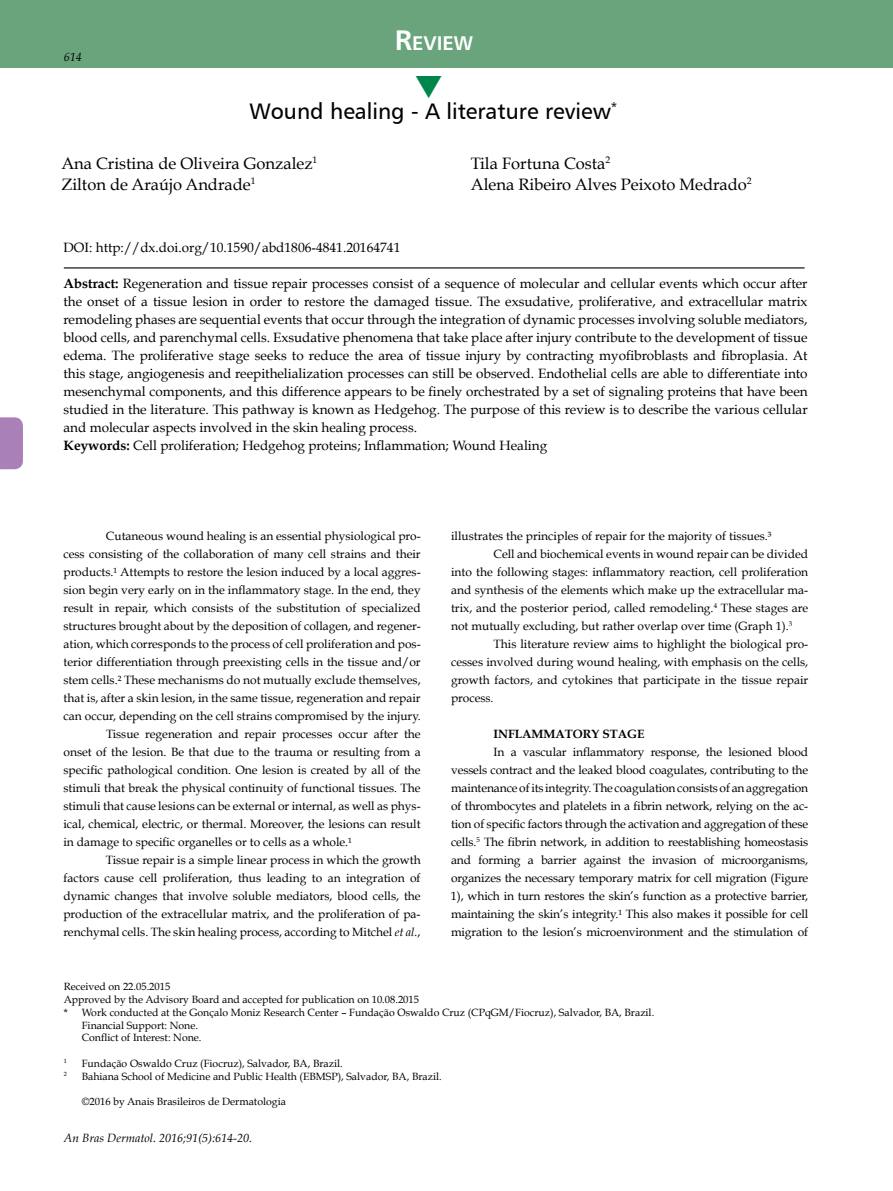
<style>
.page{position:relative;width:893px;height:1191px;background:#fff}
.page>*{position:absolute;margin:0;border:0;box-sizing:border-box;transform-origin:0 0}
.t1{font:22.5px "Humanist 777 BT Roman B";color:#000}
.t2{font:19.95px "Humanist 777 BT Bold B";color:#fff}
.t3{font:16.5px "Book Antiqua";color:#000}
.t4{font:13.5px/18px "Book Antiqua";color:#000}
.t5{font:12px/18px "Book Antiqua";color:#000;text-align:justify}
.t6{font:italic 12px "Book Antiqua";color:#000}
.t7{font:700 12px "Book Antiqua";color:#000}
.t8{font:10.5px "Book Antiqua";color:#000}
.t9{font:6.15px "Book Antiqua";color:#000}
.s1{font-size:28.5px}
.s2{font-weight:700}
.s3{font-style:italic}
</style>
<div class="page">
<svg style="left:0;top:417px;width:23px;height:52px"></svg>
<div style="left:0;top:0;width:893px;height:67px;background:#6aa47d"></div>
<hr style="left:64px;top:267px;width:741px;height:1px;background:#000">
<p class="t6" style="left:64px;top:50px;width:19px">614</p>
<h2 class="t2" style="left:395px;top:30px;width:80px"><span class="s1">R</span>EVIEW</h2>
<h1 class="t1" style="left:249px;top:97px;width:370px">Wound healing - A literature review<sup>*</sup></h1>
<h3 class="t3" style="left:61px;top:153px;width:258px">Ana Cristina de Oliveira Gonzalez<sup>1</sup></h3>
<h3 class="t3" style="left:471px;top:153px;width:141px">Tila Fortuna Costa<sup>2</sup></h3>
<h3 class="t3" style="left:61px;top:174px;width:196px">Zilton de Araújo Andrade<sup>1</sup></h3>
<h3 class="t3" style="left:471px;top:174px;width:282px">Alena Ribeiro Alves Peixoto Medrado<sup>2</sup></h3>
<p class="t4" style="left:63px;top:238px;width:338px">DOI: http://dx.doi.org/10.1590/abd1806-4841.20164741</p>
<p class="t4" style="left:63px;top:274px;width:746px"><span class="s2">Abstract:</span> Regeneration and tissue repair processes consist of a sequence of molecular and cellular events which occur after the onset of a tissue lesion in order to restore the damaged tissue. The exsudative, proliferative, and extracellular matrix remodeling phases are sequential events that occur through the integration of dynamic processes involving soluble mediators, blood cells, and parenchymal cells. Exsudative phenomena that take place after injury contribute to the development of tissue edema. The proliferative stage seeks to reduce the area of tissue injury by contracting myofibroblasts and fibroplasia. At this stage, angiogenesis and reepithelialization processes can still be observed. Endothelial cells are able to differentiate into mesenchymal components, and this difference appears to be finely orchestrated by a set of signaling proteins that have been studied in the literature. This pathway is known as Hedgehog. The purpose of this review is to describe the various cellular and molecular aspects involved in the skin healing process.<br><span class="s2">Keywords:</span> Cell proliferation; Hedgehog proteins; Inflammation; Wound Healing</p>
<p class="t5" style="left:106px;top:527px;width:316px">Cutaneous wound healing is an essential physiological pro-</p>
<p class="t5" style="left:63px;top:545px;width:359px">cess consisting of the collaboration of many cell strains and their</p>
<p class="t5" style="left:63px;top:563px;width:359px">products.¹ Attempts to restore the lesion induced by a local aggres-</p>
<p class="t5" style="left:63px;top:581px;width:359px">sion begin very early on in the inflammatory stage. In the end, they</p>
<p class="t5" style="left:63px;top:599px;width:359px">result in repair, which consists of the substitution of specialized</p>
<p class="t5" style="left:63px;top:617px;width:359px">structures brought about by the deposition of collagen, and regener-</p>
<p class="t5" style="left:64px;top:635px;width:359px">ation, which corresponds to the process of cell proliferation and pos-</p>
<p class="t5" style="left:64px;top:653px;width:359px">terior differentiation through preexisting cells in the tissue and/or</p>
<p class="t5" style="left:64px;top:671px;width:359px">stem cells.² These mechanisms do not mutually exclude themselves,</p>
<p class="t5" style="left:64px;top:689px;width:359px">that is, after a skin lesion, in the same tissue, regeneration and repair</p>
<p class="t5" style="left:63px;top:707px;width:359px">can occur, depending on the cell strains compromised by the injury.</p>
<p class="t5" style="left:106px;top:725px;width:316px">Tissue regeneration and repair processes occur after the</p>
<p class="t5" style="left:63px;top:743px;width:359px">onset of the lesion. Be that due to the trauma or resulting from a</p>
<p class="t5" style="left:63px;top:761px;width:359px">specific pathological condition. One lesion is created by all of the</p>
<p class="t5" style="left:63px;top:779px;width:359px">stimuli that break the physical continuity of functional tissues. The</p>
<p class="t5" style="left:63px;top:797px;width:359px">stimuli that cause lesions can be external or internal, as well as phys-</p>
<p class="t5" style="left:63px;top:815px;width:359px">ical, chemical, electric, or thermal. Moreover, the lesions can result</p>
<p class="t5" style="left:63px;top:833px;width:290px">in damage to specific organelles or to cells as a whole.¹</p>
<p class="t5" style="left:106px;top:851px;width:316px">Tissue repair is a simple linear process in which the growth</p>
<p class="t5" style="left:63px;top:869px;width:359px">factors cause cell proliferation, thus leading to an integration of</p>
<p class="t5" style="left:63px;top:887px;width:359px">dynamic changes that involve soluble mediators, blood cells, the</p>
<p class="t5" style="left:63px;top:905px;width:359px">production of the extracellular matrix, and the proliferation of pa-</p>
<p class="t5" style="left:63px;top:923px;width:359px">renchymal cells. The skin healing process, according to Mitchel <span class="s3">et al.</span>,</p>
<p class="t5" style="left:451px;top:527px;width:322px">illustrates the principles of repair for the majority of tissues.³</p>
<p class="t5" style="left:494px;top:545px;width:316px">Cell and biochemical events in wound repair can be divided</p>
<p class="t5" style="left:451px;top:563px;width:359px">into the following stages: inflammatory reaction, cell proliferation</p>
<p class="t5" style="left:451px;top:581px;width:359px">and synthesis of the elements which make up the extracellular ma-</p>
<p class="t5" style="left:451px;top:599px;width:359px">trix, and the posterior period, called remodeling.<sup>4</sup> These stages are</p>
<p class="t5" style="left:451px;top:617px;width:343px">not mutually excluding, but rather overlap over time (Graph 1).<sup>3</sup></p>
<p class="t5" style="left:494px;top:635px;width:316px">This literature review aims to highlight the biological pro-</p>
<p class="t5" style="left:451px;top:653px;width:359px">cesses involved during wound healing, with emphasis on the cells,</p>
<p class="t5" style="left:451px;top:671px;width:359px">growth factors, and cytokines that participate in the tissue repair</p>
<p class="t5" style="left:451px;top:689px;width:44px">process.</p>
<p class="t7" style="left:494px;top:727px;width:153px">INFLAMMATORY STAGE</p>
<p class="t5" style="left:451px;top:743px;width:359px;text-indent:43px">In a vascular inflammatory response, the lesioned blood vessels contract and the leaked blood coagulates, contributing to the maintenance of its integrity. The coagulation consists of an aggregation of thrombocytes and platelets in a fibrin network, relying on the ac&shy;tion of specific factors through the activation and aggregation of these cells.<sup>5</sup> The fibrin network, in addition to reestablishing homeostasis and forming a barrier against the invasion of microorganisms, organizes the necessary temporary matrix for cell migration (Figure 1), which in turn restores the skin’s function as a protective barrier, maintaining the skin’s integrity.¹ This also makes it possible for cell migration to the lesion’s microenvironment and the stimulation of</p>
<p class="t8" style="left:64px;top:980px;width:108px">Received on 22.05.2015</p>
<p class="t8" style="left:64px;top:993px;width:357px">Approved by the Advisory Board and accepted for publication on 10.08.2015</p>
<p class="t8" style="left:64px;top:1005px;width:592px">* Work conducted at the Gonçalo Moniz Research Center – Fundação Oswaldo Cruz (CPqGM/Fiocruz), Salvador, BA, Brazil.</p>
<p class="t8" style="left:82px;top:1018px;width:118px">Financial Support: None.</p>
<p class="t8" style="left:82px;top:1031px;width:121px">Conflict of Interest: None.</p>
<p class="t9" style="left:64px;top:1057px;width:5px">1</p>
<p class="t8" style="left:82px;top:1056px;width:263px">Fundação Oswaldo Cruz (Fiocruz), Salvador, BA, Brazil.</p>
<p class="t9" style="left:64px;top:1070px;width:5px">2</p>
<p class="t8" style="left:82px;top:1069px;width:362px">Bahiana School of Medicine and Public Health (EBMSP), Salvador, BA, Brazil.</p>
<p class="t8" style="left:82px;top:1095px;width:206px">©2016 by Anais Brasileiros de Dermatologia</p>
<p class="t6" style="left:64px;top:1131px;width:190px">An Bras Dermatol. 2016;91(5):614-20.</p>
</div>
